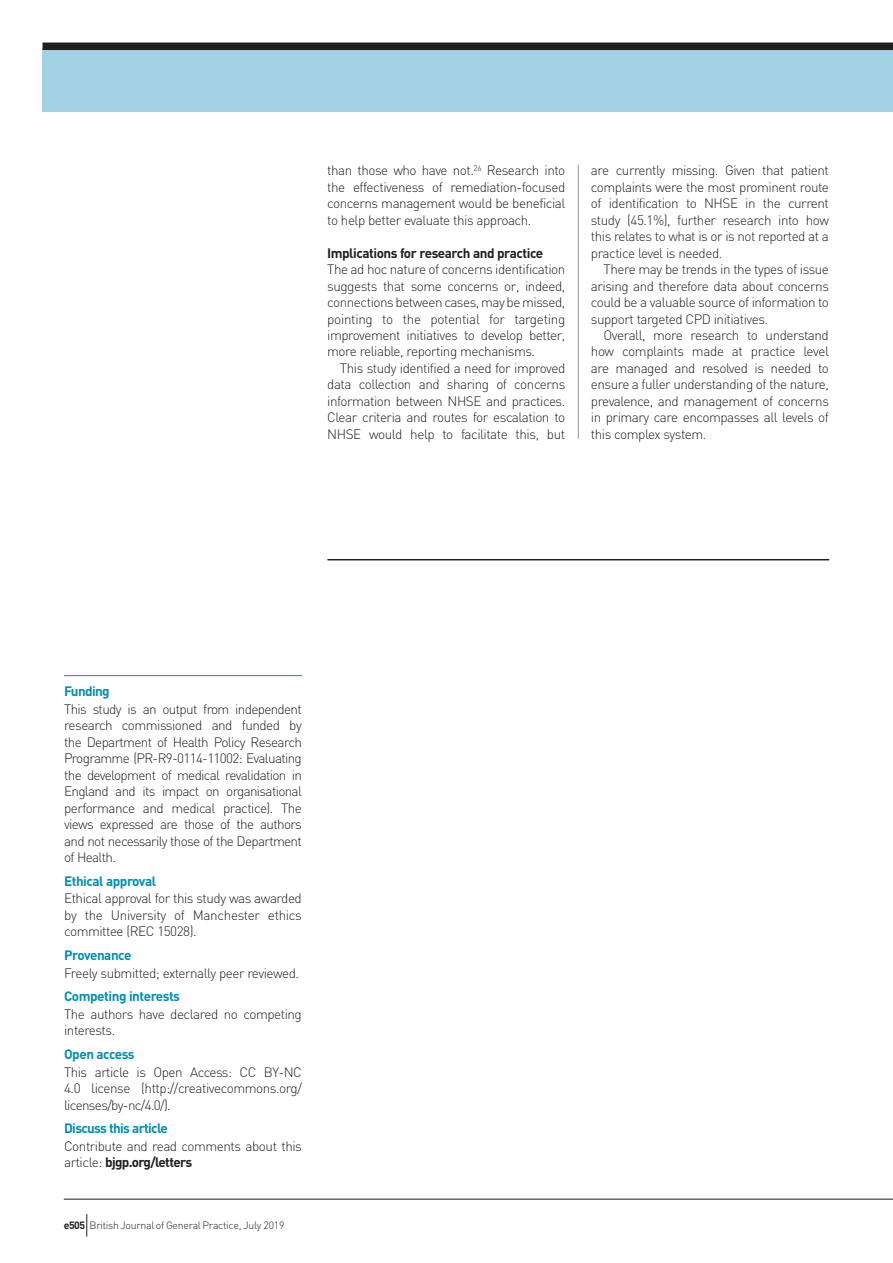
<style>
.page{position:relative;width:893px;height:1263px;background:#fff}
.page>*{position:absolute;margin:0;border:0;box-sizing:border-box;transform-origin:0 0}
.t1{font:300 13.5px/16.5px "DIN";letter-spacing:-.035em;color:#231f20;text-align:justify}
.t2{font:700 13.5px "DIN";letter-spacing:-.04em;color:#008fb3}
.t3{font:700 13.5px "DIN";letter-spacing:-.035em;color:#231f20}
.t4{font:300 10.5px "DIN";letter-spacing:-.025em;color:#231f20}
.s1{font-weight:700}
</style>
<div class="page">
<div style="left:43px;top:48px;width:850px;height:64px;background:#a2d2e3"></div>
<div style="left:43px;top:43px;width:850px;height:7px;background:#231f20"></div>
<hr style="left:578px;top:165px;width:1px;height:274px;background:#939598">
<hr style="left:64px;top:675px;width:238px;height:1px;background:#008fb3">
<hr style="left:327px;top:559px;width:502px;height:1px;background:#231f20">
<hr style="left:64px;top:1199px;width:829px;height:1px;background:#231f20">
<svg style="left:86px;top:1214px;width:1px;height:22px"></svg>
<p class="t1" style="left:327px;top:162px;width:240px">than those who have not.<sup>26</sup> Research into the effectiveness of remediation-focused concerns management would be beneficial to help better evaluate this approach.</p>
<p class="t3" style="left:327px;top:244px;width:217px">Implications for research and practice</p>
<p class="t1" style="left:327px;top:261px;width:240px">The ad hoc nature of concerns identification suggests that some concerns or, indeed, connections between cases, may be missed, pointing to the potential for targeting improvement initiatives to develop better, more reliable, reporting mechanisms.</p>
<p class="t1" style="left:327px;top:360px;width:240px;text-indent:13px">This study identified a need for improved data collection and sharing of concerns information between NHSE and practices.<br>Clear criteria and routes for escalation to NHSE would help to facilitate this, but</p>
<p class="t1" style="left:591px;top:162px;width:240px">are currently missing. Given that patient complaints were the most prominent route of identification to NHSE in the current study (45.1%), further research into how this relates to what is or is not reported at a practice level is needed.</p>
<p class="t1" style="left:591px;top:261px;width:240px;text-indent:13px">There may be trends in the types of issue arising and therefore data about concerns could be a valuable source of information to support targeted CPD initiatives.</p>
<p class="t1" style="left:591px;top:327px;width:240px;text-indent:13px">Overall, more research to understand how complaints made at practice level are managed and resolved is needed to ensure a fuller understanding of the nature, prevalence, and management of concerns in primary care encompasses all levels of this complex system.</p>
<p class="t2" style="left:64px;top:682px;width:47px">Funding</p>
<p class="t1" style="left:64px;top:700px;width:239px">This study is an output from independent research commissioned and funded by the Department of Health Policy Research Programme (PR-R9-0114-11002: Evaluating the development of medical revalidation in England and its impact on organisational performance and medical practice). The views expressed are those of the authors and not necessarily those of the Department of Health.</p>
<p class="t2" style="left:64px;top:872px;width:94px">Ethical approval</p>
<p class="t1" style="left:64px;top:890px;width:239px">Ethical approval for this study was awarded by the University of Manchester ethics committee (REC 15028).</p>
<p class="t2" style="left:64px;top:946px;width:69px">Provenance</p>
<p class="t1" style="left:64px;top:964px;width:237px">Freely submitted; externally peer reviewed.</p>
<p class="t2" style="left:64px;top:987px;width:117px">Competing interests</p>
<p class="t1" style="left:64px;top:1006px;width:239px">The authors have declared no competing interests.</p>
<p class="t2" style="left:64px;top:1045px;width:72px">Open access</p>
<p class="t1" style="left:64px;top:1063px;width:239px">This article is Open Access: CC BY-NC 4.0 license (http://creativecommons.org/ licenses/by-nc/4.0/).</p>
<p class="t2" style="left:64px;top:1119px;width:105px">Discuss this article</p>
<p class="t1" style="left:64px;top:1137px;width:239px">Contribute and read comments about this article: <span class="s1">bjgp.org/letters</span></p>
<p class="t4" style="left:64px;top:1218px;width:222px"><span class="s1">e505</span> British Journal of General Practice, July 2019</p>
</div>
